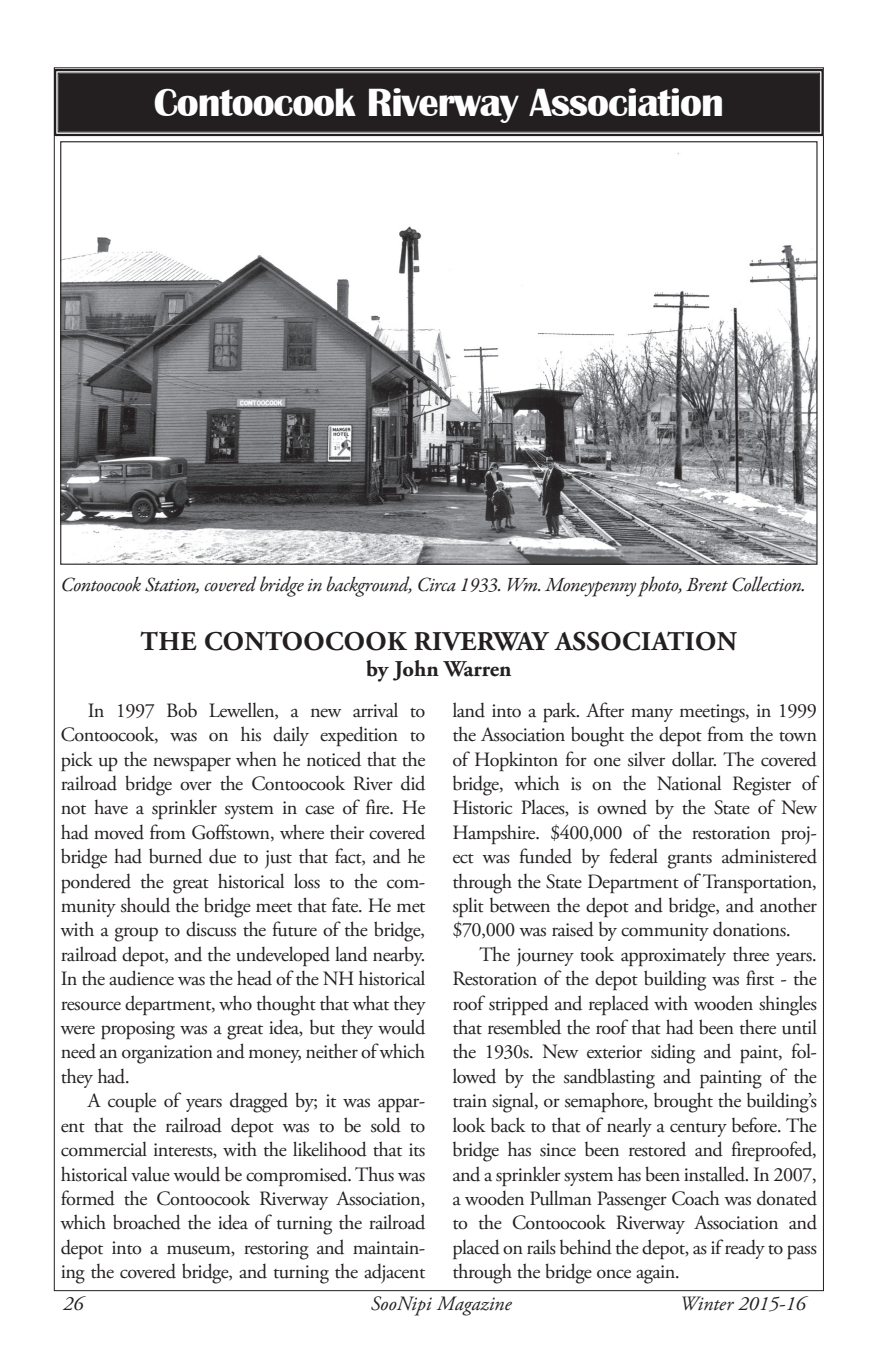
<style>
.page{position:relative;width:871px;height:1357px;background:#fff}
.page>*{position:absolute;margin:0;border:0;box-sizing:border-box;transform-origin:0 0}
.t1{font:700 40.5px "Britannic";letter-spacing:-.025em;color:#fff}
.t2{font:700 27px "Adobe Garamond Pro";letter-spacing:.015em;color:#231f20}
.t3{font:700 22.5px "Adobe Garamond Pro";letter-spacing:-.02em;color:#231f20}
.t4{font:20.25px/24.3px "Adobe Garamond Pro";letter-spacing:-.025em;color:#231f20;text-align:justify}
.t5{font:italic 20.25px "Garamond Premr Pro";letter-spacing:-.025em;color:#231f20}
.t6{font:italic 20.25px "Adobe Garamond Pro";color:#231f20}
</style>
<div class="page">
<svg style="left:53px;top:68px;width:771px;height:69px;background:#322e2f"></svg>
<div style="left:58px;top:73px;width:762px;height:59px;border:1px solid #231f20"></div>
<img style="left:62px;top:153px;width:753px;height:410px">
<h1 class="t1" style="left:154px;top:80px;width:572px">Contoocook Riverway Association</h1>
<p class="t5" style="left:61px;top:572px;width:747px">Contoocook Station, covered bridge in background, Circa 1933. Wm. Moneypenny photo, Brent Collection.</p>
<h2 class="t2" style="left:141px;top:625px;width:598px">THE CONTOOCOOK RIVERWAY ASSOCIATION</h2>
<p class="t3" style="left:366px;top:655px;width:147px">BY JOHN WARREN</p>
<p class="t4" style="left:61px;top:699px;width:366px;text-indent:27px">In 1997 Bob Lewellen, a new arrival to Contoocook, was on his daily expedition to pick up the newspaper when he noticed that the railroad bridge over the Contoocook River did not have a sprinkler system in case of fire. He had moved from Goffstown, where their covered bridge had burned due to just that fact, and he pondered the great historical loss to the com&shy;munity should the bridge meet that fate. He met with a group to discuss the future of the bridge, railroad depot, and the undeveloped land nearby.<br>In the audience was the head of the NH historical resource department, who thought that what they were proposing was a great idea, but they would need an organization and money, neither of which they had.</p>
<p class="t4" style="left:61px;top:1089px;width:366px;text-indent:27px">A couple of years dragged by; it was appar&shy;ent that the railroad depot was to be sold to commercial interests, with the likelihood that its historical value would be compromised. Thus was formed the Contoocook Riverway Association, which broached the idea of turning the railroad depot into a museum, restoring and maintain&shy;ing the covered bridge, and turning the adjacent</p>
<p class="t4" style="left:452px;top:699px;width:366px">land into a park. After many meetings, in 1999 the Association bought the depot from the town of Hopkinton for one silver dollar. The covered bridge, which is on the National Register of Historic Places, is owned by the State of New Hampshire. $400,000 of the restoration proj&shy;ect was funded by federal grants administered through the State Department of Transportation, split between the depot and bridge, and another $70,000 was raised by community donations.</p>
<p class="t4" style="left:452px;top:943px;width:366px;text-indent:27px">The journey took approximately three years.<br>Restoration of the depot building was first - the roof stripped and replaced with wooden shingles that resembled the roof that had been there until the 1930s. New exterior siding and paint, fol&shy;lowed by the sandblasting and painting of the train signal, or semaphore, brought the building’s look back to that of nearly a century before. The bridge has since been restored and fireproofed, and a sprinkler system has been installed. In 2007, a wooden Pullman Passenger Coach was donated to the Contoocook Riverway Association and placed on rails behind the depot, as if ready to pass through the bridge once again.</p>
<p class="t6" style="left:63px;top:1292px;width:22px">26</p>
<p class="t6" style="left:371px;top:1292px;width:142px">SooNipi Magazine</p>
<p class="t6" style="left:680px;top:1292px;width:127px">Winter 2015-16</p>
</div>
